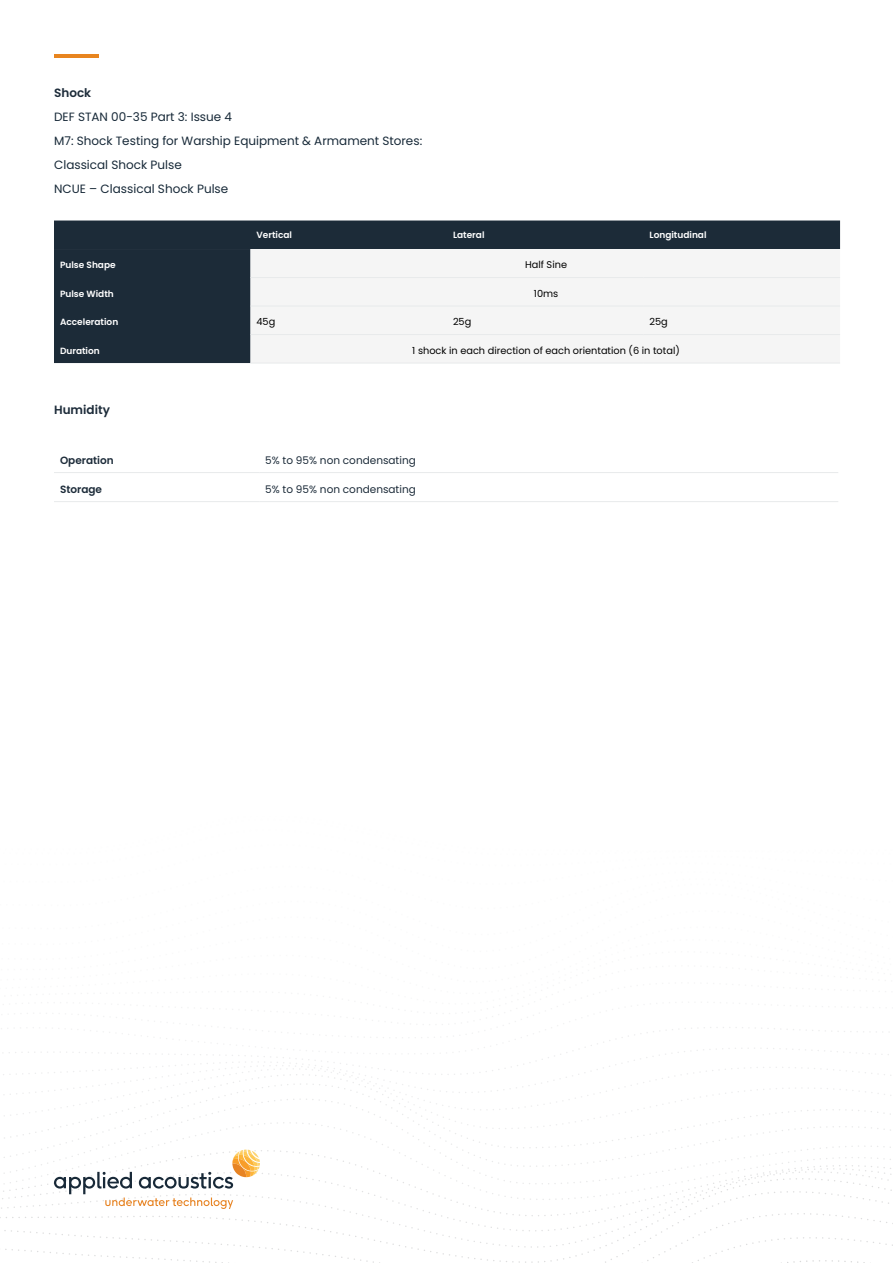
<style>
.page{position:relative;width:893px;height:1263px;background:#fff}
.page>*{position:absolute;margin:0;border:0;box-sizing:border-box;transform-origin:0 0}
.t1{font:12px/24px "Poppins";color:#172938}
.t2{font:600 12px "Poppins";color:#1c2b39}
.t3{font:10.5px "Poppins";color:#1c2b39}
.t4{font:600 10.5px "Poppins";color:#1c2b39}
.t5{font:9.75px "Poppins";color:#000}
.t6{font:600 9px "Poppins";color:#fff}
.s1{font-weight:600;color:#1c2b39}
</style>
<div class="page">
<svg style="left:3px;top:1061px;width:888px;height:82px"></svg>
<svg style="left:0;top:1169px;width:893px;height:83px"></svg>
<svg style="left:43px;top:1252px;width:822px;height:11px"></svg>
<hr style="left:54px;top:54px;width:45px;height:3px;background:#e8851f">
<div style="left:54px;top:220px;width:786px;height:143px;background:#1c2b38"></div>
<div style="left:250px;top:249px;width:590px;height:114px;background:#f5f5f5"></div>
<hr style="left:250px;top:277px;width:197px;height:1px;background:#e8eaeb">
<hr style="left:447px;top:277px;width:197px;height:1px;background:#e8eaeb">
<hr style="left:644px;top:277px;width:196px;height:1px;background:#e8eaeb">
<hr style="left:250px;top:306px;width:197px;height:1px;background:#e8eaeb">
<hr style="left:447px;top:306px;width:197px;height:1px;background:#e8eaeb">
<hr style="left:644px;top:306px;width:196px;height:1px;background:#e8eaeb">
<hr style="left:250px;top:334px;width:197px;height:1px;background:#e8eaeb">
<hr style="left:447px;top:334px;width:197px;height:1px;background:#e8eaeb">
<hr style="left:644px;top:334px;width:196px;height:1px;background:#e8eaeb">
<hr style="left:250px;top:363px;width:197px;height:1px;background:#e8eaeb">
<hr style="left:447px;top:363px;width:197px;height:1px;background:#e8eaeb">
<hr style="left:644px;top:363px;width:196px;height:1px;background:#e8eaeb">
<svg style="left:54px;top:1149px;width:206px;height:60px"></svg>
<hr style="left:54px;top:472px;width:205px;height:1px;background:#e8eaeb">
<hr style="left:259px;top:472px;width:579px;height:1px;background:#e8eaeb">
<hr style="left:54px;top:501px;width:205px;height:1px;background:#e8eaeb">
<hr style="left:259px;top:501px;width:579px;height:1px;background:#e8eaeb">
<p class="t1" style="left:54px;top:81px;width:370px"><span class="s1">Shock<br></span>DEF STAN 00-35 Part 3: Issue 4<br>M7: Shock Testing for Warship Equipment &amp; Armament Stores:<br>Classical Shock Pulse<br>NCUE – Classical Shock Pulse</p>
<p class="t6" style="left:256px;top:230px;width:37px">Vertical</p>
<p class="t6" style="left:453px;top:230px;width:33px">Lateral</p>
<p class="t6" style="left:650px;top:230px;width:59px">Longitudinal</p>
<p class="t6" style="left:60px;top:260px;width:57px">Pulse Shape</p>
<p class="t5" style="left:525px;top:259px;width:43px">Half Sine</p>
<p class="t6" style="left:60px;top:288px;width:55px">Pulse Width</p>
<p class="t5" style="left:534px;top:288px;width:26px">10ms</p>
<p class="t6" style="left:60px;top:317px;width:60px">Acceleration</p>
<p class="t5" style="left:256px;top:316px;width:20px">45g</p>
<p class="t5" style="left:453px;top:316px;width:20px">25g</p>
<p class="t5" style="left:650px;top:316px;width:20px">25g</p>
<p class="t6" style="left:60px;top:345px;width:41px">Duration</p>
<p class="t5" style="left:412px;top:345px;width:269px">1 shock in each direction of each orientation (6 in total)</p>
<p class="t2" style="left:54px;top:403px;width:57px">Humidity</p>
<p class="t4" style="left:60px;top:454px;width:55px">Operation</p>
<p class="t3" style="left:265px;top:454px;width:152px">5% to 95% non condensating</p>
<p class="t4" style="left:60px;top:483px;width:44px">Storage</p>
<p class="t3" style="left:265px;top:483px;width:152px">5% to 95% non condensating</p>
</div>
